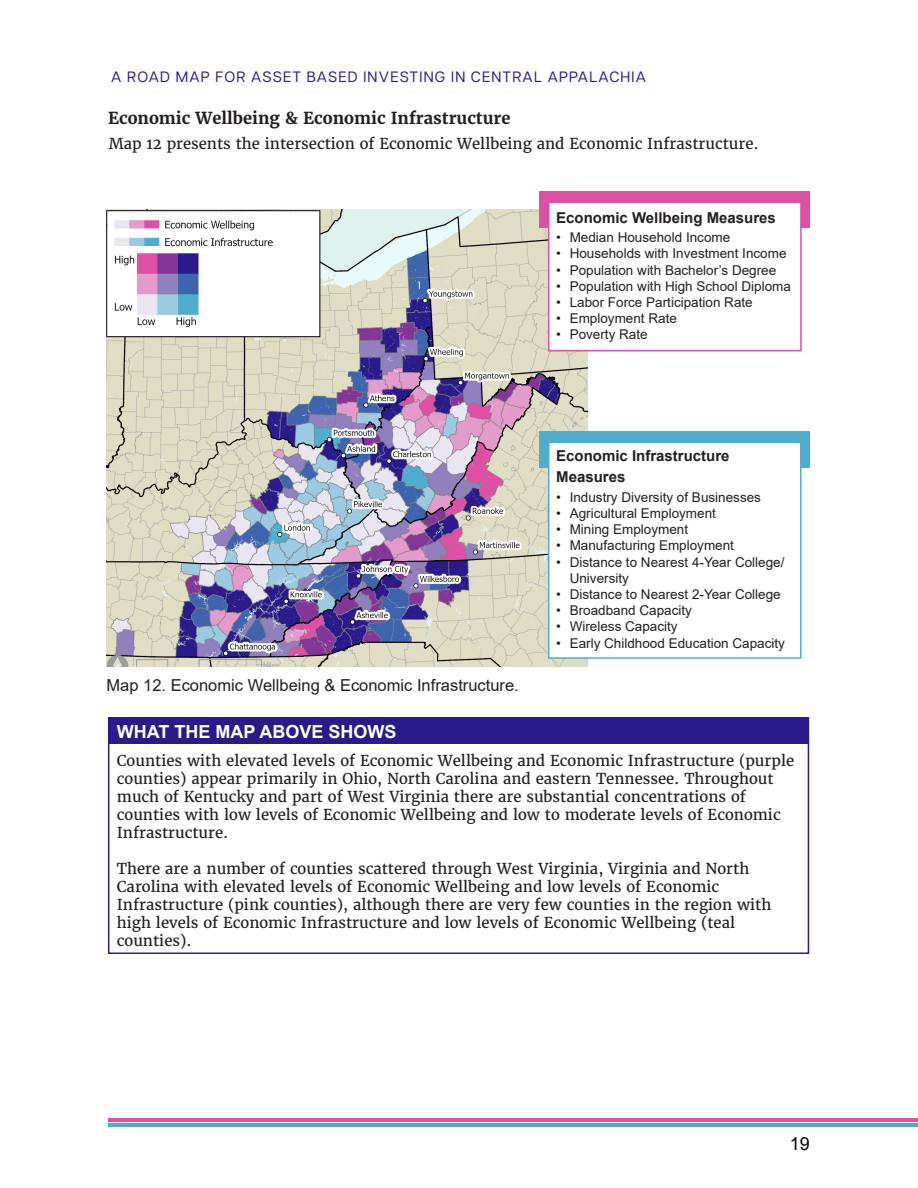
<style>
.page{position:relative;width:918px;height:1188px;background:#fff}
.page>*{position:absolute;margin:0;border:0;box-sizing:border-box;transform-origin:0 0}
.t1{font:700 18px "Arial";color:#fff}
.t2{font:18px "Arial";color:#000}
.t3{font:16.5px "Arial";color:#231f20}
.t4{font:700 16.5px "Merriweather";color:#231f20}
.t5{font:15px/18px "Merriweather";color:#231f20}
.t6{font:700 15px/21.6px "Arial";color:#231f20}
.t7{font:15px "Articulat CF";letter-spacing:.08em;color:#2a1a8a}
.t8{font:13.5px/16.2px "Arial";color:#231f20}
</style>
<div class="page">
<img style="left:106px;top:210px;width:481px;height:457px">
<div style="left:540px;top:431px;width:270px;height:37px;background:#4fadd0"></div>
<hr style="left:109px;top:1118px;width:809px;height:4px;background:#de4fa6">
<hr style="left:109px;top:1123px;width:809px;height:4px;background:#4fadd0">
<div style="left:108px;top:717px;width:700px;height:27px;background:#2a1a8a"></div>
<div style="left:108px;top:717px;width:701px;height:237px;border:2px solid #2a1a8a"></div>
<div style="left:549px;top:442px;width:252px;height:216px;background:#fff"></div>
<div style="left:548px;top:442px;width:254px;height:217px;border:2px solid #4fadd0"></div>
<div style="left:540px;top:191px;width:270px;height:37px;background:#de4fa6"></div>
<div style="left:549px;top:202px;width:252px;height:149px;background:#fff"></div>
<div style="left:548px;top:202px;width:254px;height:149px;border:2px solid #de4fa6"></div>
<p class="t7" style="left:111px;top:66px;width:536px">A ROAD MAP FOR ASSET BASED INVESTING IN CENTRAL APPALACHIA</p>
<p class="t4" style="left:108px;top:108px;width:404px">Economic Wellbeing &amp; Economic Infrastructure</p>
<p class="t5" style="left:109px;top:135px;width:651px">Map 12 presents the intersection of Economic Wellbeing and Economic Infrastructure.</p>
<p class="t6" style="left:556px;top:207px;width:221px">Economic Wellbeing Measures</p>
<p class="t8" style="left:556px;top:229px;width:176px">• Median Household Income</p>
<p class="t8" style="left:556px;top:246px;width:232px">• Households with Investment Income</p>
<p class="t8" style="left:556px;top:262px;width:222px">• Population with Bachelor’s Degree</p>
<p class="t8" style="left:556px;top:278px;width:236px">• Population with High School Diploma</p>
<p class="t8" style="left:556px;top:294px;width:198px">• Labor Force Participation Rate</p>
<p class="t8" style="left:556px;top:310px;width:122px">• Employment Rate</p>
<p class="t8" style="left:556px;top:327px;width:93px">• Poverty Rate</p>
<p class="t3" style="left:106px;top:674px;width:414px">Map 12. Economic Wellbeing &amp; Economic Infrastructure.</p>
<p class="t1" style="left:117px;top:719px;width:281px">WHAT THE MAP ABOVE SHOWS</p>
<p class="t6" style="left:556px;top:445px;width:175px">Economic Infrastructure<br>Measures</p>
<p class="t8" style="left:556px;top:489px;width:206px">• Industry Diversity of Businesses</p>
<p class="t8" style="left:556px;top:505px;width:161px">• Agricultural Employment</p>
<p class="t8" style="left:556px;top:521px;width:134px">• Mining Employment</p>
<p class="t8" style="left:556px;top:537px;width:179px">• Manufacturing Employment</p>
<p class="t8" style="left:570px;top:554px;width:216px;text-indent:-14px">• Distance to Nearest 4-Year College/<br>University</p>
<p class="t8" style="left:556px;top:586px;width:226px">• Distance to Nearest 2-Year College</p>
<p class="t8" style="left:556px;top:602px;width:137px">• Broadband Capacity</p>
<p class="t8" style="left:556px;top:618px;width:123px">• Wireless Capacity</p>
<p class="t8" style="left:556px;top:635px;width:230px">• Early Childhood Education Capacity</p>
<p class="t5" style="left:117px;top:751px;width:679px">Counties with elevated levels of Economic Wellbeing and Economic Infrastructure (purple counties) appear primarily in Ohio, North Carolina and eastern Tennessee. Throughout much of Kentucky and part of West Virginia there are substantial concentrations of counties with low levels of Economic Wellbeing and low to moderate levels of Economic Infrastructure.</p>
<p class="t5" style="left:117px;top:859px;width:656px">There are a number of counties scattered through West Virginia, Virginia and North Carolina with elevated levels of Economic Wellbeing and low levels of Economic Infrastructure (pink counties), although there are very few counties in the region with high levels of Economic Infrastructure and low levels of Economic Wellbeing (teal counties).</p>
<p class="t2" style="left:790px;top:1131px;width:22px">19</p>
</div>
